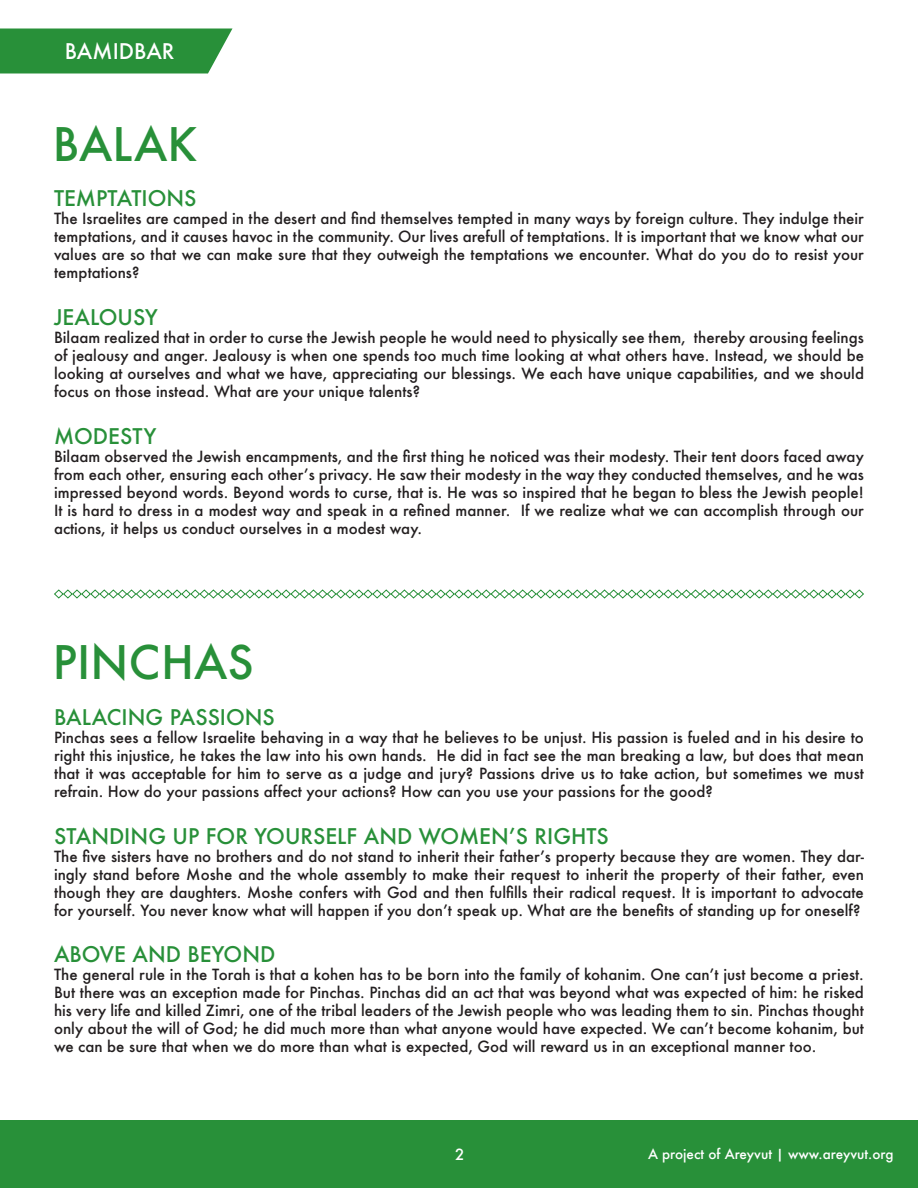
<style>
.page{position:relative;width:918px;height:1188px;background:#fff}
.page>*{position:absolute;margin:0;border:0;box-sizing:border-box;transform-origin:0 0}
.t1{font:500 45px "Futura";color:#289039}
.t2{font:500 21px "Futura";color:#289039}
.t3{font:500 21px "Futura";color:#fff}
.t4{font:500 15px/18px "Futura";color:#231f20;text-align:justify}
.t5{font:500 15px "Futura";color:#fff}
.t6{font:500 13.5px "Futura";color:#fff}
</style>
<div class="page">
<svg style="left:0;top:28px;width:232px;height:46px;background:#369746"></svg>
<svg style="left:54px;top:589px;width:810px;height:10px"></svg>
<div style="left:0;top:1120px;width:918px;height:68px;background:#289039"></div>
<h2 class="t3" style="left:65px;top:37px;width:111px">BAMIDBAR</h2>
<p class="t1" style="left:53px;top:113px;width:146px">BALAK</p>
<p class="t2" style="left:54px;top:184px;width:144px">TEMPTATIONS</p>
<p class="t4" style="left:54px;top:209px;width:811px">The Israelites are camped in the desert and find themselves tempted in many ways by foreign culture. They indulge their temptations, and it causes havoc in the community. Our lives arefull of temptations. It is important that we know what our values are so that we can make sure that they outweigh the temptations we encounter. What do you do to resist your temptations?</p>
<p class="t2" style="left:54px;top:303px;width:105px">JEALOUSY</p>
<p class="t4" style="left:54px;top:328px;width:812px">Bilaam realized that in order to curse the Jewish people he would need to physically see them, thereby arousing feelings of jealousy and anger. Jealousy is when one spends too much time looking at what others have. Instead, we should be looking at ourselves and what we have, appreciating our blessings. We each have unique capabilities, and we should focus on those instead. What are your unique talents?</p>
<p class="t2" style="left:54px;top:421px;width:104px">MODESTY</p>
<p class="t4" style="left:54px;top:447px;width:811px">Bilaam observed the Jewish encampments, and the first thing he noticed was their modesty. Their tent doors faced away from each other, ensuring each other’s privacy. He saw their modesty in the way they conducted themselves, and he was impressed beyond words. Beyond words to curse, that is. He was so inspired that he began to bless the Jewish people!<br>It is hard to dress in a modest way and speak in a refined manner. If we realize what we can accomplish through our actions, it helps us conduct ourselves in a modest way.</p>
<p class="t1" style="left:53px;top:632px;width:202px">PINCHAS</p>
<p class="t2" style="left:54px;top:703px;width:222px">BALACING PASSIONS</p>
<p class="t4" style="left:54px;top:728px;width:811px">Pinchas sees a fellow Israelite behaving in a way that he believes to be unjust. His passion is fueled and in his desire to right this injustice, he takes the law into his own hands. He did in fact see the man breaking a law, but does that mean that it was acceptable for him to serve as a judge and jury? Passions drive us to take action, but sometimes we must refrain. How do your passions affect your actions? How can you use your passions for the good?</p>
<p class="t2" style="left:54px;top:821px;width:556px">STANDING UP FOR YOURSELF AND WOMEN’S RIGHTS</p>
<p class="t4" style="left:54px;top:847px;width:812px">The five sisters have no brothers and do not stand to inherit their father’s property because they are women. They dar&shy;ingly stand before Moshe and the whole assembly to make their request to inherit the property of their father, even though they are daughters. Moshe confers with God and then fulfills their radical request. It is important to advocate for yourself. You never know what will happen if you don’t speak up. What are the benefits of standing up for oneself?</p>
<p class="t2" style="left:54px;top:940px;width:223px">ABOVE AND BEYOND</p>
<p class="t4" style="left:54px;top:966px;width:811px">The general rule in the Torah is that a kohen has to be born into the family of kohanim. One can’t just become a priest.<br>But there was an exception made for Pinchas. Pinchas did an act that was beyond what was expected of him: he risked his very life and killed Zimri, one of the tribal leaders of the Jewish people who was leading them to sin. Pinchas thought only about the will of God; he did much more than what anyone would have expected. We can’t become kohanim, but we can be sure that when we do more than what is expected, God will reward us in an exceptional manner too.</p>
<p class="t5" style="left:455px;top:1144px;width:11px">2</p>
<p class="t6" style="left:648px;top:1144px;width:247px">A project of Areyvut | www.areyvut.org</p>
</div>
